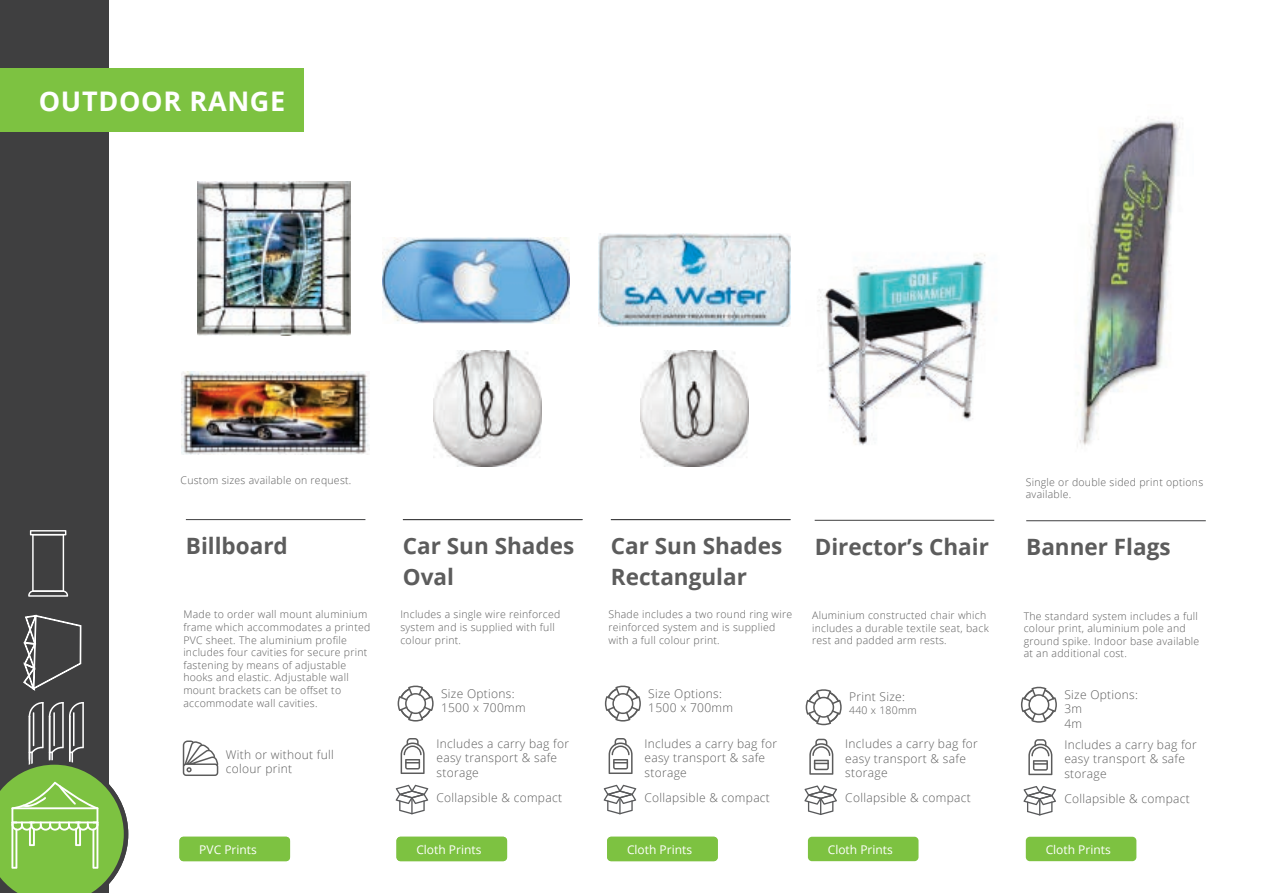
<style>
.page{position:relative;width:1263px;height:893px;background:#fff}
.page>*{position:absolute;margin:0;border:0;box-sizing:border-box;transform-origin:0 0}
.t1{font:700 27px "Open Sans";letter-spacing:.025em;color:#fff}
.t2{font:700 22.5px/31.5px "Open Sans";color:#5c5c5c}
.t3{font:300 12px/14.4px "Open Sans";letter-spacing:.025em;color:#5c5c5c}
.t4{font:12px "Open Sans";color:#fff}
.t5{font:300 10.5px/12.6px "Open Sans";letter-spacing:.025em;color:#5c5c5c}
</style>
<div class="page">
<hr style="left:1026px;top:520px;width:180px;height:1px;background:#3f3f40">
<svg style="left:1028px;top:739px;width:24px;height:36px"></svg>
<svg style="left:1023px;top:786px;width:33px;height:29px"></svg>
<svg style="left:1021px;top:686px;width:36px;height:37px"></svg>
<img style="left:1077px;top:117px;width:106px;height:329px">
<svg style="left:806px;top:689px;width:36px;height:36px"></svg>
<hr style="left:815px;top:520px;width:179px;height:1px;background:#3f3f40">
<svg style="left:809px;top:739px;width:24px;height:36px"></svg>
<svg style="left:804px;top:785px;width:33px;height:30px"></svg>
<img style="left:817px;top:254px;width:169px;height:191px">
<svg style="left:398px;top:685px;width:36px;height:37px"></svg>
<svg style="left:401px;top:738px;width:24px;height:36px"></svg>
<svg style="left:396px;top:785px;width:32px;height:29px"></svg>
<svg style="left:609px;top:738px;width:24px;height:36px"></svg>
<svg style="left:604px;top:785px;width:32px;height:29px"></svg>
<svg style="left:605px;top:685px;width:36px;height:37px"></svg>
<div style="left:0;top:0;width:109px;height:893px;background:#3f3f40"></div>
<div style="left:0;top:68px;width:304px;height:63px;background:#7dc241"></div>
<svg style="left:28px;top:530px;width:40px;height:67px"></svg>
<svg style="left:23px;top:615px;width:58px;height:75px"></svg>
<svg style="left:0;top:702px;width:128px;height:191px"></svg>
<hr style="left:186px;top:519px;width:179px;height:1px;background:#3f3f40">
<hr style="left:403px;top:519px;width:179px;height:1px;background:#3f3f40">
<hr style="left:611px;top:519px;width:179px;height:1px;background:#3f3f40">
<div style="left:179px;top:837px;width:111px;height:24px;background:#7dc241;border-radius:4px"></div>
<div style="left:396px;top:837px;width:111px;height:24px;background:#7dc241;border-radius:4px"></div>
<div style="left:607px;top:837px;width:111px;height:24px;background:#7dc241;border-radius:4px"></div>
<div style="left:808px;top:837px;width:110px;height:24px;background:#7dc241;border-radius:4px"></div>
<div style="left:1026px;top:837px;width:110px;height:24px;background:#7dc241;border-radius:4px"></div>
<img style="left:182px;top:372px;width:187px;height:82px">
<img style="left:197px;top:182px;width:154px;height:153px">
<svg style="left:183px;top:740px;width:35px;height:36px"></svg>
<img style="left:382px;top:237px;width:188px;height:86px">
<img style="left:434px;top:351px;width:108px;height:115px">
<img style="left:598px;top:234px;width:192px;height:93px">
<img style="left:640px;top:351px;width:108px;height:115px">
<h1 class="t1" style="left:39px;top:82px;width:248px">OUTDOOR RANGE</h1>
<p class="t5" style="left:181px;top:474px;width:172px">Custom sizes available on request.</p>
<p class="t5" style="left:1026px;top:475px;width:179px">Single or double sided print options available.</p>
<h2 class="t2" style="left:186px;top:529px;width:103px">Billboard</h2>
<p class="t5" style="left:183px;top:608px;width:189px">Made to order wall mount aluminium frame which accommodates a printed PVC sheet. The aluminium profile includes four cavities for secure print fastening by means of adjustable hooks and elastic. Adjustable wall mount brackets can be offset to accommodate wall cavities.</p>
<p class="t3" style="left:226px;top:747px;width:110px">With or without full colour print</p>
<h2 class="t2" style="left:403px;top:529px;width:173px">Car Sun Shades<br>Oval</h2>
<h2 class="t2" style="left:611px;top:529px;width:173px">Car Sun Shades<br>Rectangular</h2>
<p class="t5" style="left:608px;top:608px;width:185px">Shade includes a two round ring wire reinforced system and is supplied with a full colour print.</p>
<p class="t5" style="left:400px;top:608px;width:161px">Includes a single wire reinforced system and is supplied with full colour print.</p>
<p class="t3" style="left:441px;top:686px;width:86px">Size Options:<br>1500 x 700mm</p>
<p class="t3" style="left:436px;top:736px;width:134px">Includes a carry bag for easy transport &amp; safe storage</p>
<p class="t3" style="left:436px;top:790px;width:127px">Collapsible &amp; compact</p>
<p class="t3" style="left:648px;top:686px;width:86px">Size Options:<br>1500 x 700mm</p>
<p class="t3" style="left:644px;top:736px;width:134px">Includes a carry bag for easy transport &amp; safe storage</p>
<p class="t3" style="left:644px;top:790px;width:127px">Collapsible &amp; compact</p>
<h2 class="t2" style="left:815px;top:530px;width:176px">Director’s Chair</h2>
<p class="t5" style="left:812px;top:609px;width:178px">Aluminium constructed chair which includes a durable textile seat, back rest and padded arm rests.</p>
<p class="t3" style="left:849px;top:689px;width:57px">Print Size:</p>
<p class="t5" style="left:849px;top:703px;width:69px">440 x 180mm</p>
<p class="t3" style="left:845px;top:737px;width:134px">Includes a carry bag for easy transport &amp; safe storage</p>
<p class="t3" style="left:845px;top:790px;width:127px">Collapsible &amp; compact</p>
<h2 class="t2" style="left:1026px;top:530px;width:146px">Banner Flags</h2>
<p class="t5" style="left:1024px;top:609px;width:177px">The standard system includes a full colour print, aluminium pole and ground spike. Indoor base available at an additional cost.</p>
<p class="t3" style="left:1064px;top:687px;width:75px">Size Options:<br>3m<br>4m</p>
<p class="t3" style="left:1064px;top:737px;width:134px">Includes a carry bag for easy transport &amp; safe storage</p>
<p class="t3" style="left:1064px;top:791px;width:127px">Collapsible &amp; compact</p>
<p class="t4" style="left:199px;top:841px;width:59px">PVC Prints</p>
<p class="t4" style="left:416px;top:841px;width:67px">Cloth Prints</p>
<p class="t4" style="left:627px;top:841px;width:67px">Cloth Prints</p>
<p class="t4" style="left:828px;top:841px;width:67px">Cloth Prints</p>
<p class="t4" style="left:1046px;top:841px;width:67px">Cloth Prints</p>
</div>
